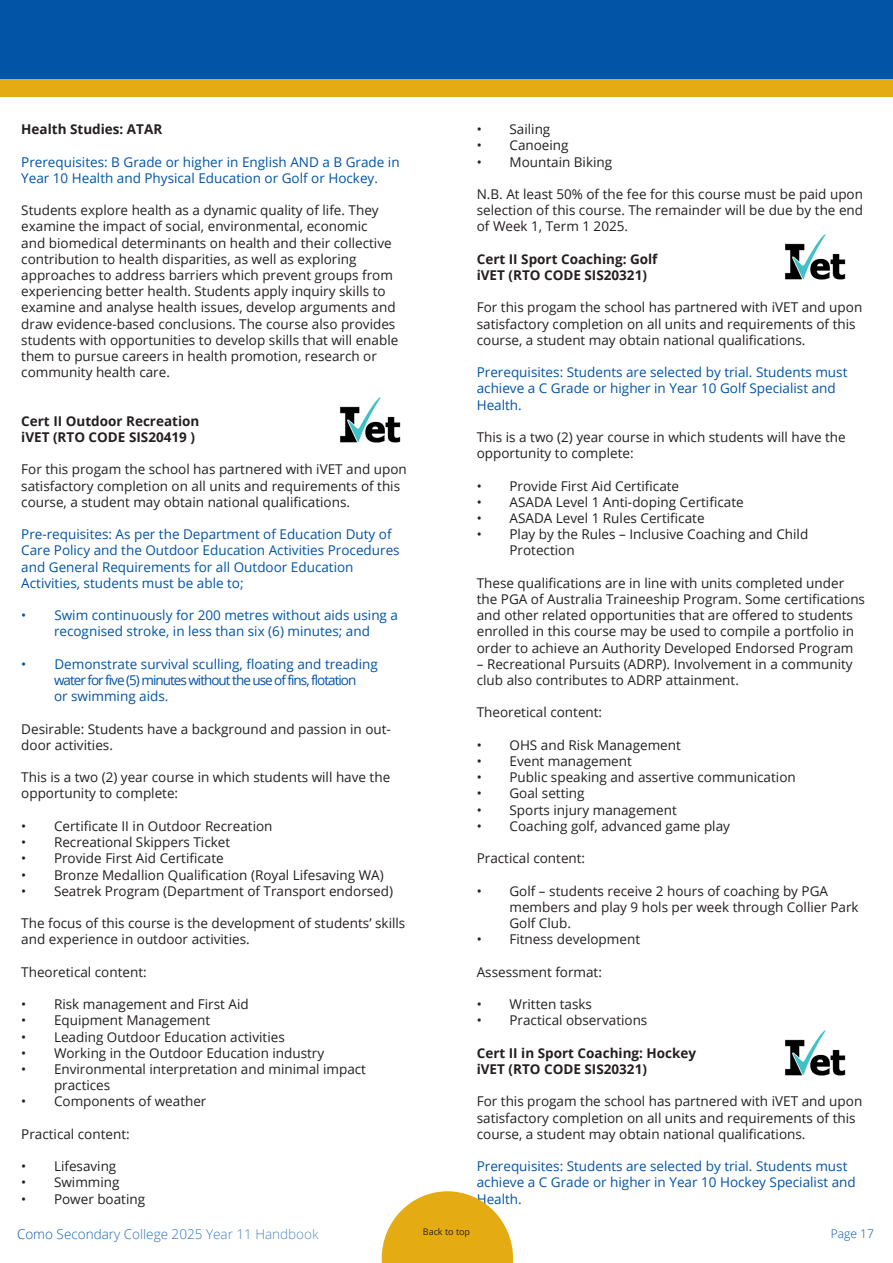
<style>
.page{position:relative;width:893px;height:1263px;background:#fff}
.page>*{position:absolute;margin:0;border:0;box-sizing:border-box;transform-origin:0 0}
.t1{font:13.5px/16.2px "Open Sans";color:#231f20}
.t2{font:13.5px/16.2px "Open Sans";color:#0154a6}
.t3{font:700 13.5px "Open Sans";color:#231f20}
.t4{font:300 13.5px "Open Sans";color:#0154a6}
.t5{font:300 12px "Open Sans";color:#0154a6}
.t6{font:9px "Open Sans";color:#231f20}
</style>
<div class="page">
<div style="left:0;top:0;width:893px;height:82px;background:#0154a6"></div>
<div style="left:0;top:79px;width:893px;height:18px;background:#e4ac12"></div>
<svg style="left:382px;top:1191px;width:131px;height:72px"></svg>
<img style="left:340px;top:397px;width:61px;height:46px">
<img style="left:785px;top:1030px;width:61px;height:46px">
<img style="left:785px;top:234px;width:61px;height:46px">
<p class="t3" style="left:21px;top:120px;width:143px">Health Studies: ATAR</p>
<p class="t2" style="left:21px;top:153px;width:380px">Prerequisites: B Grade or higher in English AND a B Grade in<br>Year 10 Health and Physical Education or Golf or Hockey.</p>
<p class="t1" style="left:21px;top:202px;width:379px">Students explore health as a dynamic quality of life. They examine the impact of social, environmental, economic<br>and biomedical determinants on health and their collective contribution to health disparities, as well as exploring approaches to address barriers which prevent groups from experiencing better health. Students apply inquiry skills to examine and analyse health issues, develop arguments and draw evidence-based conclusions. The course also provides students with opportunities to develop skills that will enable them to pursue careers in health promotion, research or community health care.</p>
<p class="t3" style="left:21px;top:411px;width:180px">Cert II Outdoor Recreation</p>
<p class="t3" style="left:21px;top:428px;width:175px">iVET (RTO CODE SIS20419 )</p>
<p class="t1" style="left:21px;top:461px;width:387px">For this progam the school has partnered with iVET and upon satisfactory completion on all units and requirements of this course, a student may obtain national qualifications.</p>
<p class="t2" style="left:21px;top:526px;width:380px">Pre-requisites: As per the Department of Education Duty of<br>Care Policy and the Outdoor Education Activities Procedures and General Requirements for all Outdoor Education</p>
<p class="t2" style="left:21px;top:574px;width:224px">Activities, students must be able to;</p>
<p class="t2" style="left:21px;top:607px;width:378px;text-align:center">• Swim continuously for 200 metres without aids using a recognised stroke, in less than six (6) minutes; and</p>
<p class="t2" style="left:54px;top:655px;width:325px;text-indent:-33px">• Demonstrate survival sculling, floating and treading water for five (5) minutes without the use of fins, flotation<br>or swimming aids.</p>
<p class="t1" style="left:21px;top:720px;width:371px">Desirable: Students have a background and passion in out&shy;door activities.</p>
<p class="t1" style="left:21px;top:769px;width:370px">This is a two (2) year course in which students will have the opportunity to complete:</p>
<p class="t1" style="left:21px;top:817px;width:253px">• Certificate II in Outdoor Recreation</p>
<p class="t1" style="left:21px;top:834px;width:210px">• Recreational Skippers Ticket</p>
<p class="t1" style="left:21px;top:850px;width:204px">• Provide First Aid Certificate</p>
<p class="t1" style="left:21px;top:866px;width:364px">• Bronze Medallion Qualification (Royal Lifesaving WA)</p>
<p class="t1" style="left:21px;top:882px;width:373px">• Seatrek Program (Department of Transport endorsed)</p>
<p class="t1" style="left:21px;top:915px;width:386px">The focus of this course is the development of students’ skills and experience in outdoor activities.</p>
<p class="t1" style="left:21px;top:963px;width:127px">Theoretical content:</p>
<p class="t1" style="left:21px;top:996px;width:229px">• Risk management and First Aid</p>
<p class="t1" style="left:21px;top:1012px;width:190px">• Equipment Management</p>
<p class="t1" style="left:21px;top:1028px;width:265px">• Leading Outdoor Education activities</p>
<p class="t1" style="left:21px;top:1044px;width:305px">• Working in the Outdoor Education industry</p>
<p class="t1" style="left:21px;top:1060px;width:346px">• Environmental interpretation and minimal impact</p>
<p class="t1" style="left:54px;top:1077px;width:58px">practices</p>
<p class="t1" style="left:21px;top:1093px;width:187px">• Components of weather</p>
<p class="t1" style="left:21px;top:1125px;width:110px">Practical content:</p>
<p class="t1" style="left:21px;top:1158px;width:97px">• Lifesaving</p>
<p class="t1" style="left:21px;top:1174px;width:100px">• Swimming</p>
<p class="t1" style="left:21px;top:1190px;width:125px">• Power boating</p>
<p class="t1" style="left:477px;top:121px;width:75px">• Sailing</p>
<p class="t1" style="left:477px;top:137px;width:93px">• Canoeing</p>
<p class="t1" style="left:477px;top:153px;width:137px">• Mountain Biking</p>
<p class="t1" style="left:477px;top:186px;width:388px;text-align:justify">N.B. At least 50% of the fee for this course must be paid upon selection of this course. The remainder will be due by the end of Week 1, Term 1 2025.</p>
<p class="t3" style="left:477px;top:249px;width:182px">Cert II Sport Coaching: Golf</p>
<p class="t3" style="left:477px;top:266px;width:172px">iVET (RTO CODE SIS20321)</p>
<p class="t1" style="left:477px;top:299px;width:387px">For this progam the school has partnered with iVET and upon satisfactory completion on all units and requirements of this course, a student may obtain national qualifications.</p>
<p class="t2" style="left:477px;top:364px;width:372px">Prerequisites: Students are selected by trial. Students must achieve a C Grade or higher in Year 10 Golf Specialist and<br>Health.</p>
<p class="t1" style="left:477px;top:429px;width:370px">This is a two (2) year course in which students will have the opportunity to complete:</p>
<p class="t1" style="left:477px;top:477px;width:204px">• Provide First Aid Certificate</p>
<p class="t1" style="left:477px;top:493px;width:268px">• ASADA Level 1 Anti-doping Certificate</p>
<p class="t1" style="left:477px;top:510px;width:229px">• ASADA Level 1 Rules Certificate</p>
<p class="t1" style="left:477px;top:526px;width:333px">• Play by the Rules – Inclusive Coaching and Child</p>
<p class="t1" style="left:509px;top:542px;width:67px">Protection</p>
<p class="t1" style="left:477px;top:574px;width:390px">These qualifications are in line with units completed under the PGA of Australia Traineeship Program. Some certifications and other related opportunities that are offered to students enrolled in this course may be used to compile a portfolio in order to achieve an Authority Developed Endorsed Program</p>
<p class="t1" style="left:477px;top:655px;width:377px">– Recreational Pursuits (ADRP). Involvement in a community club also contributes to ADRP attainment.</p>
<p class="t1" style="left:477px;top:704px;width:127px">Theoretical content:</p>
<p class="t1" style="left:477px;top:736px;width:206px">• OHS and Risk Management</p>
<p class="t1" style="left:477px;top:753px;width:157px">• Event management</p>
<p class="t1" style="left:477px;top:769px;width:320px">• Public speaking and assertive communication</p>
<p class="t1" style="left:477px;top:785px;width:109px">• Goal setting</p>
<p class="t1" style="left:477px;top:801px;width:202px">• Sports injury management</p>
<p class="t1" style="left:477px;top:817px;width:255px">• Coaching golf, advanced game play</p>
<p class="t1" style="left:477px;top:850px;width:110px">Practical content:</p>
<p class="t1" style="left:477px;top:882px;width:353px">• Golf – students receive 2 hours of coaching by PGA</p>
<p class="t1" style="left:509px;top:898px;width:351px">members and play 9 hols per week through Collier Park<br>Golf Club.</p>
<p class="t1" style="left:477px;top:931px;width:165px">• Fitness development</p>
<p class="t1" style="left:477px;top:963px;width:127px">Assessment format:</p>
<p class="t1" style="left:477px;top:996px;width:117px">• Written tasks</p>
<p class="t1" style="left:477px;top:1012px;width:172px">• Practical observations</p>
<p class="t3" style="left:477px;top:1043px;width:221px">Cert II in Sport Coaching: Hockey</p>
<p class="t3" style="left:477px;top:1059px;width:172px">iVET (RTO CODE SIS20321)</p>
<p class="t1" style="left:477px;top:1093px;width:387px">For this progam the school has partnered with iVET and upon satisfactory completion on all units and requirements of this course, a student may obtain national qualifications.</p>
<p class="t2" style="left:477px;top:1158px;width:381px">Prerequisites: Students are selected by trial. Students must achieve a C Grade or higher in Year 10 Hockey Specialist and<br>Health.</p>
<p class="t6" style="left:423px;top:1225px;width:49px">Back to top</p>
<p class="t4" style="left:17px;top:1225px;width:303px">Como Secondary College 2025 Year 11 Handbook</p>
<p class="t5" style="left:831px;top:1225px;width:45px">Page 17</p>
</div>
